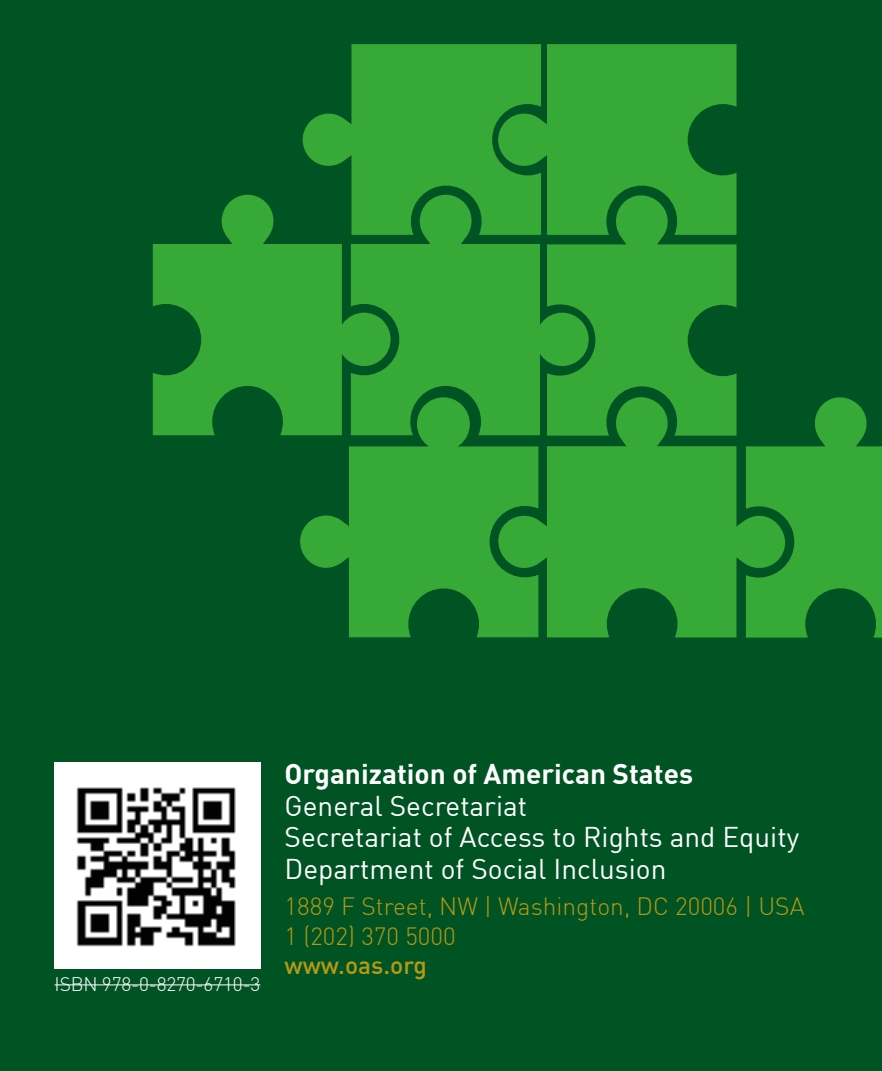
<style>
.page{position:relative;width:882px;height:1071px;background:#005424}
.page>*{position:absolute;margin:0;border:0;box-sizing:border-box;transform-origin:0 0}
.t1{font:28px/31.5px "DIN";color:#fff}
.t2{font:300 24.5px/29.4px "DIN";color:#b79913}
.t3{font:300 19.25px "DIN";letter-spacing:-.01em;color:#fff}
.s1{font-weight:700}
.s2{font-weight:500}
</style>
<div class="page">
<svg style="left:391px;top:235px;width:156px;height:162px;fill:#37a936"></svg>
<svg style="left:153px;top:194px;width:238px;height:241px;fill:#37a936"></svg>
<svg style="left:300px;top:397px;width:197px;height:240px;fill:#37a936"></svg>
<svg style="left:547px;top:235px;width:190px;height:161px;fill:#37a936"></svg>
<svg style="left:746px;top:397px;width:136px;height:241px"></svg>
<svg style="left:497px;top:396px;width:290px;height:241px;fill:#37a936"></svg>
<svg style="left:541px;top:44px;width:196px;height:191px;fill:#37a936"></svg>
<svg style="left:302px;top:44px;width:239px;height:191px;fill:#37a936"></svg>
<img style="left:55px;top:762px;width:205px;height:206px">
<hr style="left:55px;top:984px;width:205px;height:1px;background:#fff">
<p class="t3" style="left:55px;top:973px;width:207px">ISBN 978-0-8270-6710-3</p>
<p class="t1" style="left:285px;top:758px;width:516px"><span class="s1">Organization of American States<br></span>General Secretariat<br>Secretariat of Access to Rights and Equity<br>Department of Social Inclusion</p>
<p class="t2" style="left:285px;top:891px;width:521px">1889 F Street, NW | Washington, DC 20006 | USA<br>1 (202) 370 5000<br><span class="s2">www.oas.org</span></p>
</div>
